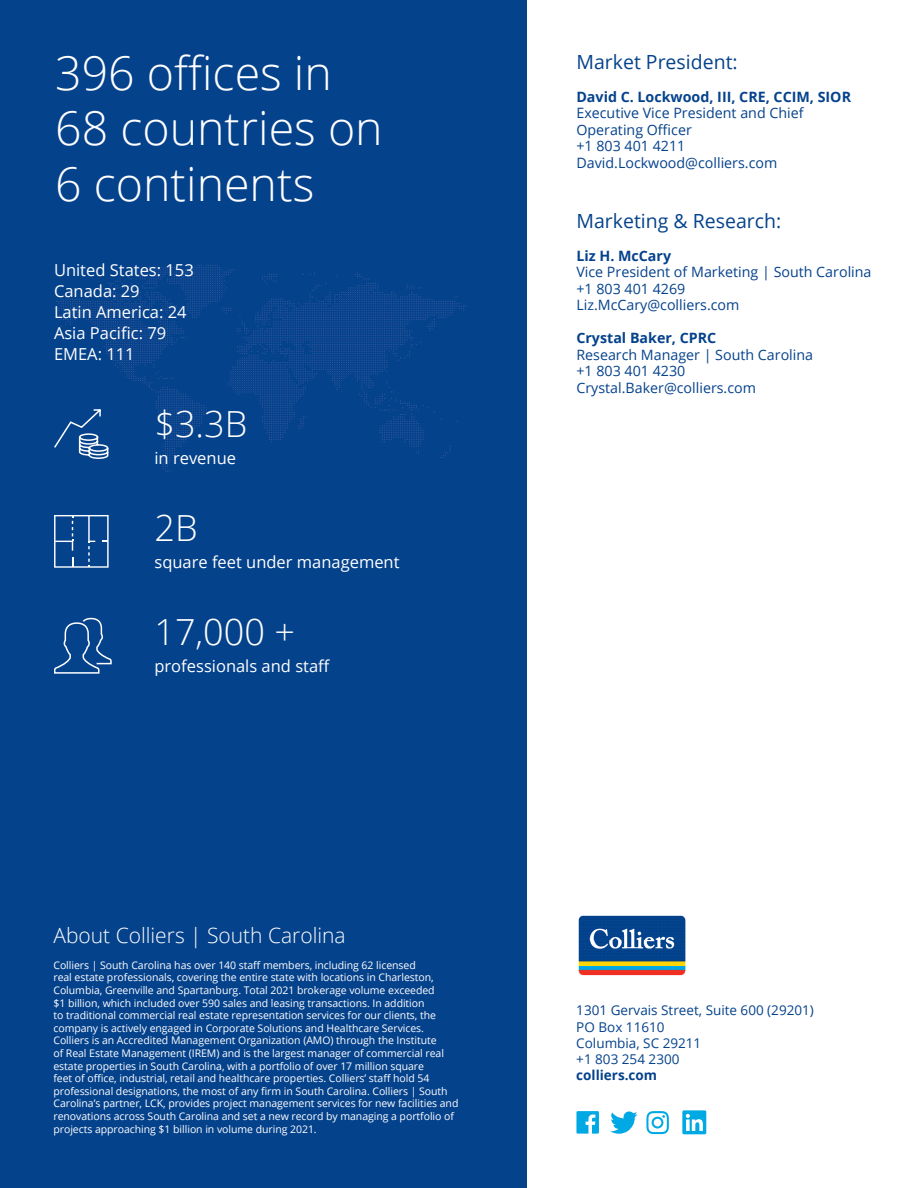
<style>
.page{position:relative;width:918px;height:1188px;background:#fff}
.page>*{position:absolute;margin:0;border:0;box-sizing:border-box;transform-origin:0 0}
.t1{font:300 46.5px/55.8px "Open Sans";color:#fff}
.t2{font:300 36px "Open Sans";color:#fff}
.t3{font:300 21px "Open Sans";color:#fff}
.t4{font:19.5px "Open Sans";color:#05428c}
.t5{font:16.5px/21px "Open Sans";color:#fff}
.t6{font:14.25px/16.5px "Open Sans";color:#05428c}
.t7{font:700 14.25px "Open Sans";color:#05428c}
.t8{font:13.5px "Open Sans";color:#05428c}
.t9{font:700 13.5px "Open Sans";color:#05428c}
.t10{font:10.5px/12.6px "Open Sans";letter-spacing:-.005em;color:#fff}
</style>
<div class="page">
<svg style="left:610px;top:1111px;width:28px;height:23px"></svg>
<svg style="left:682px;top:1110px;width:24px;height:24px"></svg>
<svg style="left:646px;top:1111px;width:23px;height:23px"></svg>
<svg style="left:576px;top:1111px;width:23px;height:23px"></svg>
<img style="left:578px;top:915px;width:108px;height:61px">
<div style="left:0;top:0;width:526px;height:1188px;background:#05428c"></div>
<svg style="left:54px;top:617px;width:58px;height:57px"></svg>
<svg style="left:54px;top:265px;width:413px;height:207px"></svg>
<svg style="left:54px;top:515px;width:55px;height:53px"></svg>
<p class="t1" style="left:55px;top:44px;width:329px">396 offices in<br>68 countries on<br>6 continents</p>
<p class="t5" style="left:54px;top:259px;width:141px">United States: 153<br>Canada: 29<br>Latin America: 24<br>Asia Pacific: 79<br>EMEA: 111</p>
<p class="t2" style="left:154px;top:399px;width:94px">$3.3B</p>
<p class="t5" style="left:154px;top:447px;width:83px">in revenue</p>
<p class="t2" style="left:154px;top:503px;width:45px">2B</p>
<p class="t5" style="left:154px;top:551px;width:247px">square feet under management</p>
<p class="t2" style="left:154px;top:607px;width:142px">17,000 +</p>
<p class="t5" style="left:154px;top:655px;width:177px">professionals and staff</p>
<p class="t3" style="left:53px;top:921px;width:294px">About Colliers | South Carolina</p>
<p class="t10" style="left:53px;top:958px;width:406px">Colliers | South Carolina has over 140 staff members, including 62 licensed<br>real estate professionals, covering the entire state with locations in Charleston, Columbia, Greenville and Spartanburg. Total 2021 brokerage volume exceeded<br>$1 billion, which included over 590 sales and leasing transactions. In addition<br>to traditional commercial real estate representation services for our clients, the company is actively engaged in Corporate Solutions and Healthcare Services.<br>Colliers is an Accredited Management Organization (AMO) through the Institute<br>of Real Estate Management (IREM) and is the largest manager of commercial real estate properties in South Carolina, with a portfolio of over 17 million square<br>feet of office, industrial, retail and healthcare properties. Colliers’ staff hold 54 professional designations, the most of any firm in South Carolina. Colliers | South Carolina’s partner, LCK, provides project management services for new facilities and renovations across South Carolina and set a new record by managing a portfolio of projects approaching $1 billion in volume during 2021.</p>
<p class="t4" style="left:576px;top:49px;width:163px">Market President:</p>
<p class="t7" style="left:576px;top:86px;width:276px">David C. Lockwood, III, CRE, CCIM, SIOR</p>
<p class="t6" style="left:576px;top:104px;width:229px">Executive Vice President and Chief<br>Operating Officer</p>
<p class="t6" style="left:576px;top:137px;width:110px">+1 803 401 4211</p>
<p class="t6" style="left:576px;top:154px;width:202px">David.Lockwood@colliers.com</p>
<p class="t4" style="left:576px;top:208px;width:206px">Marketing &amp; Research:</p>
<p class="t7" style="left:576px;top:245px;width:96px">Liz H. McCary</p>
<p class="t6" style="left:576px;top:263px;width:297px">Vice President of Marketing | South Carolina</p>
<p class="t6" style="left:576px;top:280px;width:110px">+1 803 401 4269</p>
<p class="t6" style="left:576px;top:296px;width:165px">Liz.McCary@colliers.com</p>
<p class="t7" style="left:576px;top:328px;width:141px">Crystal Baker, CPRC</p>
<p class="t6" style="left:576px;top:346px;width:238px">Research Manager | South Carolina</p>
<p class="t6" style="left:576px;top:362px;width:110px">+1 803 401 4230</p>
<p class="t6" style="left:576px;top:379px;width:181px">Crystal.Baker@colliers.com</p>
<p class="t8" style="left:576px;top:1001px;width:239px">1301 Gervais Street, Suite 600 (29201)</p>
<p class="t8" style="left:576px;top:1018px;width:90px">PO Box 11610</p>
<p class="t8" style="left:576px;top:1034px;width:126px">Columbia, SC 29211</p>
<p class="t8" style="left:576px;top:1050px;width:105px">+1 803 254 2300</p>
<p class="t9" style="left:576px;top:1066px;width:82px">colliers.com</p>
</div>
